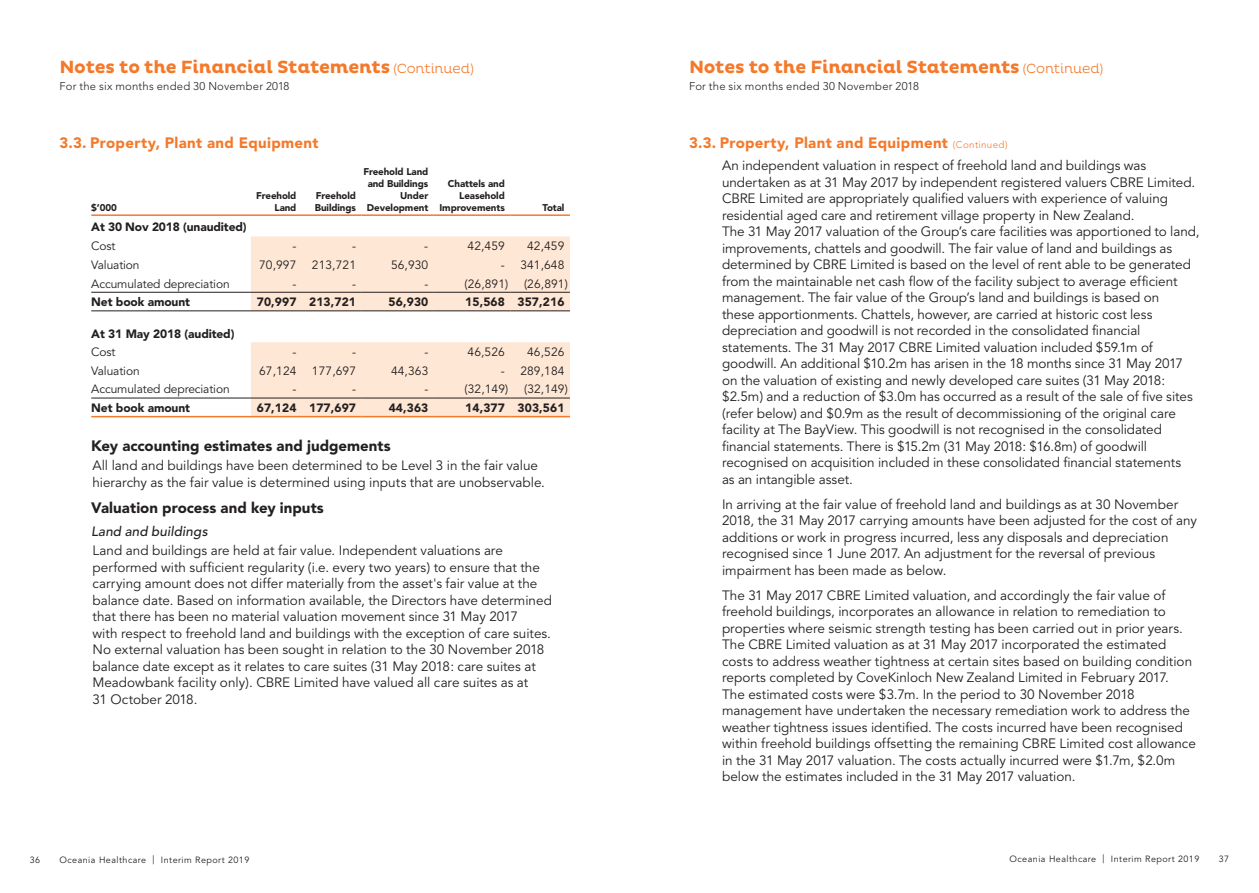
<style>
.page{position:relative;width:1259px;height:893px;background:#fff}
.page>*{position:absolute;margin:0;border:0;box-sizing:border-box;transform-origin:0 0}
.t1{font:700 18px "Pluto";letter-spacing:-.01em;color:#f4792a}
.t2{font:900 15px "Avenir";letter-spacing:.02em;color:#f4792a}
.t3{font:900 15px "Avenir";letter-spacing:.005em;color:#231f20}
.t4{font:13.5px/16.5px "Avenir";letter-spacing:-.005em;color:#231f20}
.t5{font:italic 500 13.5px "Avenir";letter-spacing:.005em;color:#231f20}
.t6{font:12px "Avenir";letter-spacing:-.01em;color:#231f20}
.t7{font:900 12px "Avenir";letter-spacing:-.01em;color:#231f20}
.t8{font:900 12px "Avenir";letter-spacing:.01em;color:#231f20}
.t9{font:300 11.25px "Avenir";letter-spacing:.02em;color:#231f20}
.t10{font:900 9.75px/12px "Avenir";letter-spacing:-.01em;color:#231f20;text-align:right}
.t11{font:9px "Avenir";letter-spacing:.05em;color:#231f20}
.s1{font-weight:300;font-size:13.5px}
.s2{font-weight:300;font-size:9.75px}
</style>
<div class="page">
<svg style="left:251px;top:236px;width:319px;height:180px;fill:#fee7d5"></svg>
<hr style="left:91px;top:292px;width:160px;height:1px;background:#231f20">
<hr style="left:251px;top:292px;width:51px;height:1px;background:#231f20">
<hr style="left:302px;top:292px;width:59px;height:1px;background:#231f20">
<hr style="left:361px;top:292px;width:73px;height:1px;background:#231f20">
<hr style="left:434px;top:292px;width:76px;height:1px;background:#231f20">
<hr style="left:510px;top:292px;width:60px;height:1px;background:#231f20">
<hr style="left:91px;top:398px;width:160px;height:1px;background:#231f20">
<hr style="left:251px;top:398px;width:51px;height:1px;background:#231f20">
<hr style="left:302px;top:398px;width:59px;height:1px;background:#231f20">
<hr style="left:361px;top:398px;width:73px;height:1px;background:#231f20">
<hr style="left:434px;top:398px;width:76px;height:1px;background:#231f20">
<hr style="left:510px;top:398px;width:60px;height:1px;background:#231f20">
<hr style="left:91px;top:311px;width:160px;height:1px;background:#231f20">
<hr style="left:251px;top:311px;width:51px;height:1px;background:#231f20">
<hr style="left:302px;top:311px;width:59px;height:1px;background:#231f20">
<hr style="left:361px;top:311px;width:73px;height:1px;background:#231f20">
<hr style="left:434px;top:311px;width:76px;height:1px;background:#231f20">
<hr style="left:510px;top:311px;width:60px;height:1px;background:#231f20">
<hr style="left:91px;top:416px;width:160px;height:1px;background:#f4792a">
<hr style="left:251px;top:416px;width:51px;height:1px;background:#f4792a">
<hr style="left:302px;top:416px;width:59px;height:1px;background:#f4792a">
<hr style="left:361px;top:416px;width:73px;height:1px;background:#f4792a">
<hr style="left:434px;top:416px;width:76px;height:1px;background:#f4792a">
<hr style="left:510px;top:416px;width:60px;height:1px;background:#f4792a">
<hr style="left:91px;top:214px;width:160px;height:2px;background:#f4792a">
<hr style="left:251px;top:214px;width:51px;height:2px;background:#f4792a">
<hr style="left:302px;top:214px;width:59px;height:2px;background:#f4792a">
<hr style="left:361px;top:214px;width:73px;height:2px;background:#f4792a">
<hr style="left:434px;top:214px;width:76px;height:2px;background:#f4792a">
<hr style="left:510px;top:214px;width:60px;height:2px;background:#f4792a">
<h1 class="t1" style="left:60px;top:57px;width:416px">Notes to the Financial Statements <span class="s1">(Continued)</span></h1>
<p class="t9" style="left:60px;top:79px;width:231px">For the six months ended 30 November 2018</p>
<p class="t2" style="left:60px;top:134px;width:260px">3.3. Property, Plant and Equipment</p>
<p class="t10" style="left:91px;top:201px;width:27px">$’000</p>
<p class="t10" style="left:256px;top:189px;width:42px">Freehold<br>Land</p>
<p class="t10" style="left:315px;top:189px;width:43px;text-align:left">Freehold<br>Buildings</p>
<p class="t10" style="left:363px;top:165px;width:66px">Freehold Land and Buildings<br>Under<br>Development</p>
<p class="t10" style="left:439px;top:177px;width:67px">Chattels and<br>Leasehold<br>Improvements</p>
<p class="t10" style="left:542px;top:201px;width:23px">Total</p>
<p class="t7" style="left:91px;top:219px;width:157px">At 30 Nov 2018 (unaudited)</p>
<p class="t6" style="left:91px;top:239px;width:26px">Cost</p>
<p class="t6" style="left:292px;top:239px;width:5px">-</p>
<p class="t6" style="left:352px;top:239px;width:5px">-</p>
<p class="t6" style="left:424px;top:239px;width:5px">-</p>
<p class="t6" style="left:467px;top:239px;width:39px">42,459</p>
<p class="t6" style="left:527px;top:239px;width:39px">42,459</p>
<p class="t6" style="left:91px;top:258px;width:50px">Valuation</p>
<p class="t6" style="left:259px;top:258px;width:39px">70,997</p>
<p class="t6" style="left:312px;top:258px;width:46px">213,721</p>
<p class="t6" style="left:391px;top:258px;width:39px">56,930</p>
<p class="t6" style="left:501px;top:258px;width:65px">- 341,648</p>
<p class="t6" style="left:91px;top:276px;width:140px">Accumulated depreciation</p>
<p class="t6" style="left:292px;top:276px;width:5px">-</p>
<p class="t6" style="left:352px;top:276px;width:5px">-</p>
<p class="t6" style="left:424px;top:276px;width:5px">-</p>
<p class="t6" style="left:464px;top:276px;width:45px">(26,891)</p>
<p class="t6" style="left:524px;top:276px;width:45px">(26,891)</p>
<p class="t7" style="left:91px;top:295px;width:100px">Net book amount</p>
<p class="t8" style="left:257px;top:295px;width:101px">70,997 213,721</p>
<p class="t7" style="left:389px;top:295px;width:41px">56,930</p>
<p class="t8" style="left:465px;top:295px;width:101px">15,568 357,216</p>
<p class="t7" style="left:91px;top:326px;width:145px">At 31 May 2018 (audited)</p>
<p class="t6" style="left:91px;top:345px;width:26px">Cost</p>
<p class="t6" style="left:292px;top:345px;width:5px">-</p>
<p class="t6" style="left:352px;top:345px;width:5px">-</p>
<p class="t6" style="left:424px;top:345px;width:5px">-</p>
<p class="t6" style="left:467px;top:345px;width:39px">46,526</p>
<p class="t6" style="left:527px;top:345px;width:39px">46,526</p>
<p class="t6" style="left:91px;top:364px;width:50px">Valuation</p>
<p class="t6" style="left:259px;top:364px;width:39px">67,124</p>
<p class="t6" style="left:312px;top:364px;width:46px">177,697</p>
<p class="t6" style="left:391px;top:364px;width:39px">44,363</p>
<p class="t6" style="left:501px;top:364px;width:65px">- 289,184</p>
<p class="t6" style="left:91px;top:382px;width:140px">Accumulated depreciation</p>
<p class="t6" style="left:292px;top:382px;width:5px">-</p>
<p class="t6" style="left:352px;top:382px;width:5px">-</p>
<p class="t6" style="left:424px;top:382px;width:5px">-</p>
<p class="t6" style="left:464px;top:382px;width:45px">(32,149)</p>
<p class="t6" style="left:524px;top:382px;width:45px">(32,149)</p>
<p class="t7" style="left:91px;top:401px;width:100px">Net book amount</p>
<p class="t8" style="left:257px;top:401px;width:101px">67,124 177,697</p>
<p class="t7" style="left:389px;top:401px;width:41px">44,363</p>
<p class="t8" style="left:465px;top:401px;width:101px">14,377 303,561</p>
<p class="t3" style="left:91px;top:436px;width:301px">Key accounting estimates and judgements</p>
<p class="t4" style="left:92px;top:458px;width:454px">All land and buildings have been determined to be Level 3 in the fair value hierarchy as the fair value is determined using inputs that are unobservable.</p>
<p class="t3" style="left:91px;top:499px;width:234px">Valuation process and key inputs</p>
<p class="t5" style="left:91px;top:523px;width:118px">Land and buildings</p>
<p class="t4" style="left:92px;top:543px;width:461px">Land and buildings are held at fair value. Independent valuations are performed with sufficient regularity (i.e. every two years) to ensure that the carrying amount does not differ materially from the asset's fair value at the balance date. Based on information available, the Directors have determined that there has been no material valuation movement since 31 May 2017<br>with respect to freehold land and buildings with the exception of care suites.<br>No external valuation has been sought in relation to the 30 November 2018 balance date except as it relates to care suites (31 May 2018: care suites at Meadowbank facility only). CBRE Limited have valued all care suites as at<br>31 October 2018.</p>
<h1 class="t1" style="left:689px;top:57px;width:416px">Notes to the Financial Statements <span class="s1">(Continued)</span></h1>
<p class="t9" style="left:689px;top:79px;width:231px">For the six months ended 30 November 2018</p>
<p class="t2" style="left:689px;top:134px;width:320px">3.3. Property, Plant and Equipment <span class="s2">(Continued)</span></p>
<p class="t4" style="left:722px;top:158px;width:479px">An independent valuation in respect of freehold land and buildings was undertaken as at 31 May 2017 by independent registered valuers CBRE Limited.<br>CBRE Limited are appropriately qualified valuers with experience of valuing residential aged care and retirement village property in New Zealand.<br>The 31 May 2017 valuation of the Group’s care facilities was apportioned to land, improvements, chattels and goodwill. The fair value of land and buildings as determined by CBRE Limited is based on the level of rent able to be generated from the maintainable net cash flow of the facility subject to average efficient management. The fair value of the Group’s land and buildings is based on<br>these apportionments. Chattels, however, are carried at historic cost less depreciation and goodwill is not recorded in the consolidated financial statements. The 31 May 2017 CBRE Limited valuation included $59.1m of goodwill. An additional $10.2m has arisen in the 18 months since 31 May 2017 on the valuation of existing and newly developed care suites (31 May 2018: $2.5m) and a reduction of $3.0m has occurred as a result of the sale of five sites (refer below) and $0.9m as the result of decommissioning of the original care facility at The BayView. This goodwill is not recognised in the consolidated financial statements. There is $15.2m (31 May 2018: $16.8m) of goodwill recognised on acquisition included in these consolidated financial statements<br>as an intangible asset.</p>
<p class="t4" style="left:722px;top:496px;width:476px">In arriving at the fair value of freehold land and buildings as at 30 November 2018, the 31 May 2017 carrying amounts have been adjusted for the cost of any additions or work in progress incurred, less any disposals and depreciation recognised since 1 June 2017. An adjustment for the reversal of previous impairment has been made as below.</p>
<p class="t4" style="left:722px;top:587px;width:475px">The 31 May 2017 CBRE Limited valuation, and accordingly the fair value of freehold buildings, incorporates an allowance in relation to remediation to properties where seismic strength testing has been carried out in prior years.<br>The CBRE Limited valuation as at 31 May 2017 incorporated the estimated costs to address weather tightness at certain sites based on building condition reports completed by CoveKinloch New Zealand Limited in February 2017.<br>The estimated costs were $3.7m. In the period to 30 November 2018 management have undertaken the necessary remediation work to address the weather tightness issues identified. The costs incurred have been recognised within freehold buildings offsetting the remaining CBRE Limited cost allowance in the 31 May 2017 valuation. The costs actually incurred were $1.7m, $2.0m below the estimates included in the 31 May 2017 valuation.</p>
<p class="t11" style="left:30px;top:855px;width:12px">36</p>
<p class="t11" style="left:60px;top:855px;width:191px">Oceania Healthcare | Interim Report 2019</p>
<p class="t11" style="left:1009px;top:854px;width:191px">Oceania Healthcare | Interim Report 2019</p>
<p class="t11" style="left:1218px;top:854px;width:12px">37</p>
</div>
